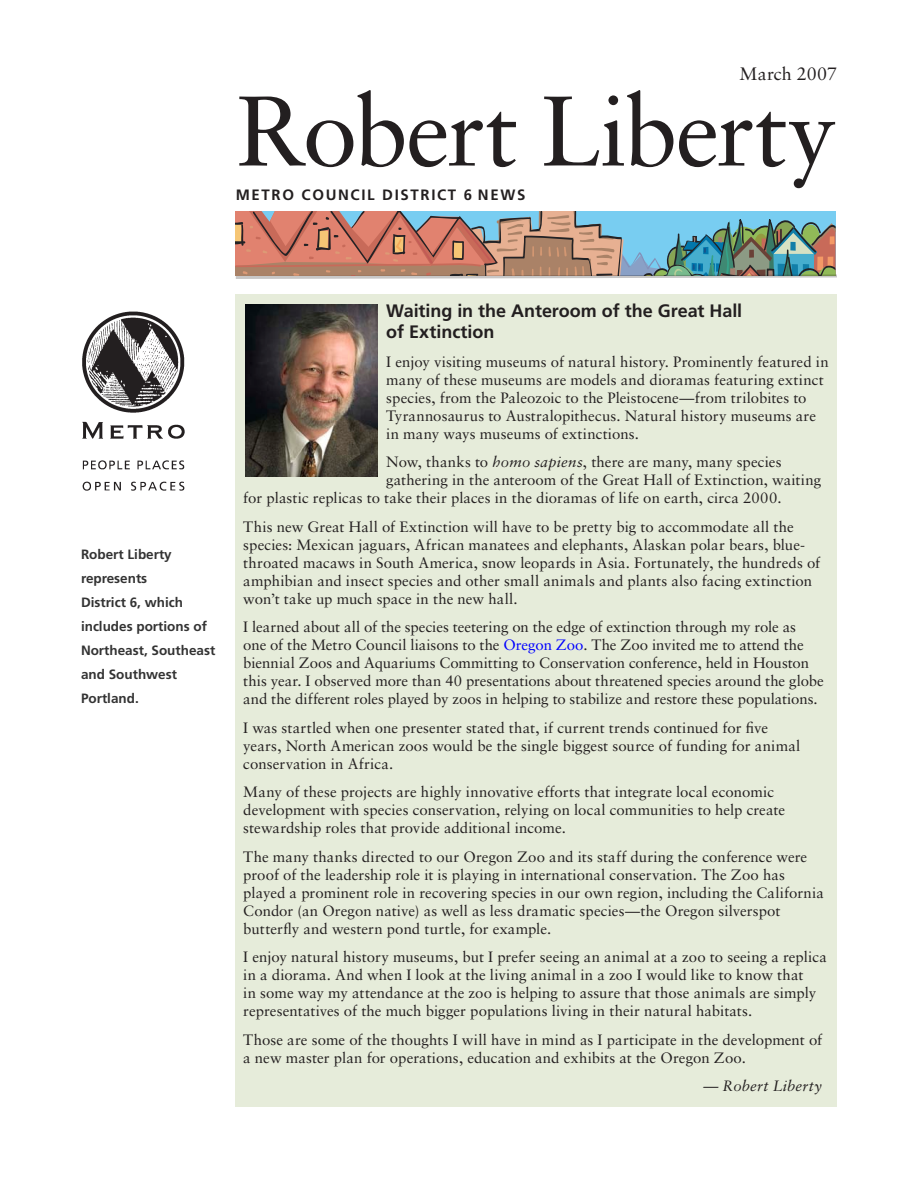
<style>
.page{position:relative;width:918px;height:1188px;background:#fff}
.page>*{position:absolute;margin:0;border:0;box-sizing:border-box;transform-origin:0 0}
.t1{font:99px "Sabon LT Std";letter-spacing:-.02em;color:#231f20}
.Heading_1{font:700 18px/21.6px "Frutiger LT Std";letter-spacing:-.005em;color:#231f20}
.t2{font:18px "Sabon LT Std";color:#231f20}
.Message_text{font:15px/18px "Sabon LT Std";letter-spacing:.005em;color:#231f20}
.t3{font:700 15px "Frutiger LT Std";letter-spacing:.11em;color:#231f20}
.Message_signature{font:italic 15px "Sabon LT Std";letter-spacing:.015em;color:#231f20}
.t4{font:700 13.5px/24px "Frutiger LT Std";color:#333}
.s1{font-style:italic}
.s2{color:#00f}
</style>
<div class="page">
<img style="left:82px;top:311px;width:103px;height:180px">
<svg style="left:235px;top:212px;width:602px;height:67px;background:#a1938c"></svg>
<div style="left:236px;top:294px;width:601px;height:813px;background:#e6ecda"></div>
<img style="left:246px;top:305px;width:131px;height:172px">
<p class="t2" style="left:740px;top:63px;width:99px">March 2007</p>
<p class="t1" style="left:236px;top:72px;width:603px">Robert Liberty</p>
<p class="t3" style="left:236px;top:186px;width:291px">Metro Council District 6 news</p>
<p class="t4" style="left:81px;top:543px;width:136px">Robert Liberty represents<br>District 6, which includes portions of<br>Northeast, Southeast and Southwest<br>Portland.</p>
<p class="Heading_1" style="left:386px;top:300px;width:358px">Waiting in the Anteroom of the Great Hall of Extinction</p>
<p class="Message_text" style="left:386px;top:352px;width:444px">I enjoy visiting museums of natural history. Prominently featured in many of these museums are models and dioramas featuring extinct species, from the Paleozoic to the Pleistocene—from trilobites to Tyrannosaurus to Australopithecus. Natural history museums are in many ways museums of extinctions.</p>
<p class="Message_text" style="left:386px;top:453px;width:397px">Now, thanks to <span class="s1">homo sapiens</span>, there are many, many species</p>
<p class="Message_text" style="left:386px;top:471px;width:436px">gathering in the anteroom of the Great Hall of Extinction, waiting</p>
<p class="Message_text" style="left:243px;top:489px;width:540px">for plastic replicas to take their places in the dioramas of life on earth, circa 2000.</p>
<p class="Message_text" style="left:243px;top:517px;width:578px">This new Great Hall of Extinction will have to be pretty big to accommodate all the species: Mexican jaguars, African manatees and elephants, Alaskan polar bears, blue&shy;throated macaws in South America, snow leopards in Asia. Fortunately, the hundreds of amphibian and insect species and other small animals and plants also facing extinction won’t take up much space in the new hall.</p>
<p class="Message_text" style="left:243px;top:618px;width:582px">I learned about all of the species teetering on the edge of extinction through my role as<br>one of the Metro Council liaisons to the <span class="s2">Oregon Zoo</span>. The Zoo invited me to attend the biennial Zoos and Aquariums Committing to Conservation conference, held in Houston this year. I observed more than 40 presentations about threatened species around the globe and the different roles played by zoos in helping to stabilize and restore these populations.</p>
<p class="Message_text" style="left:243px;top:718px;width:559px">I was startled when one presenter stated that, if current trends continued for five years, North American zoos would be the single biggest source of funding for animal conservation in Africa.</p>
<p class="Message_text" style="left:243px;top:783px;width:543px">Many of these projects are highly innovative efforts that integrate local economic development with species conservation, relying on local communities to help create stewardship roles that provide additional income.</p>
<p class="Message_text" style="left:243px;top:847px;width:582px">The many thanks directed to our Oregon Zoo and its staff during the conference were proof of the leadership role it is playing in international conservation. The Zoo has played a prominent role in recovering species in our own region, including the California Condor (an Oregon native) as well as less dramatic species—the Oregon silverspot butterfly and western pond turtle, for example.</p>
<p class="Message_text" style="left:243px;top:948px;width:585px">I enjoy natural history museums, but I prefer seeing an animal at a zoo to seeing a replica in a diorama. And when I look at the living animal in a zoo I would like to know that<br>in some way my attendance at the zoo is helping to assure that those animals are simply representatives of the much bigger populations living in their natural habitats.</p>
<p class="Message_text" style="left:243px;top:1030px;width:580px">Those are some of the thoughts I will have in mind as I participate in the development of a new master plan for operations, education and exhibits at the Oregon Zoo.</p>
<p class="Message_signature" style="left:703px;top:1077px;width:120px">— Robert Liberty</p>
</div>
